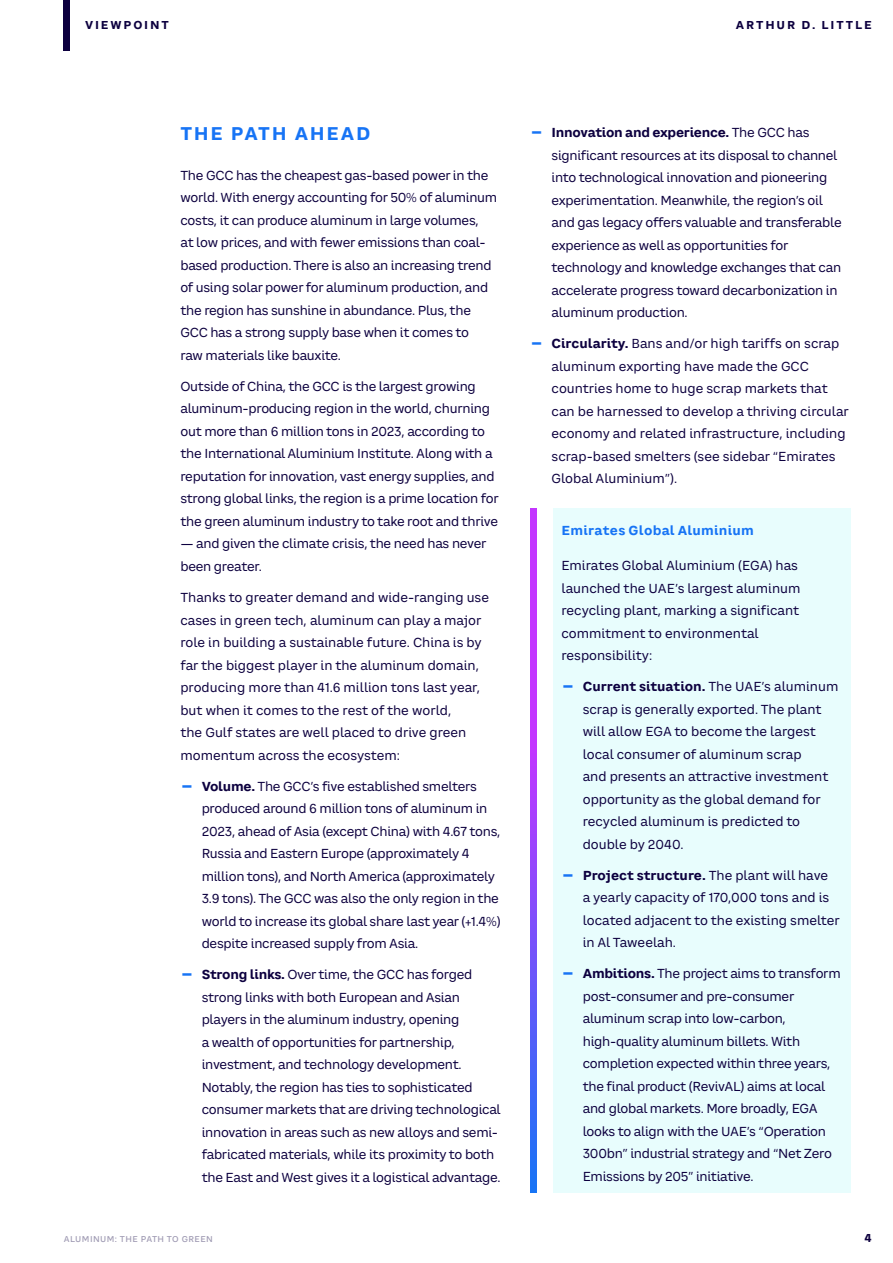
<style>
.page{position:relative;width:893px;height:1263px;background:#fff}
.page>*{position:absolute;margin:0;border:0;box-sizing:border-box;transform-origin:0 0}
.IN_SECTION_HEADING_LEVEL_1{font:700 18px "CA Saygon Text";letter-spacing:.09em;color:#1774f5}
.IN_BODYTEXT{font:12.75px/22.5px "CA Saygon Text";letter-spacing:-.02em;color:#0d003f}
.IN_BODYTEXT-2{font:12.75px/22.5px "CA Saygon Text";color:#0d003f}
.IN_BLUEBOX_HEADING{font:700 12.75px "CA Saygon Text";letter-spacing:.02em;color:#1774f5}
.t1{font:700 11.25px "CA Saygon Text";letter-spacing:.16em;color:#0d003f}
.t2{font:500 8.25px "CA Saygon Text";letter-spacing:.05em;color:#9e99b2}
.s1{font-size:27px;color:#1774f5}
.s2{font-weight:700}
</style>
<div class="page">
<div style="left:553px;top:508px;width:298px;height:685px;background:#e8fdfd"></div>
<svg style="left:530px;top:508px;width:7px;height:685px;background:#8a4afb"></svg>
<div style="left:64px;top:0;width:6px;height:51px;background:#0d003f"></div>
<p class="t1" style="left:85px;top:16px;width:85px">VIEWPOINT</p>
<p class="t1" style="left:736px;top:16px;width:137px">ARTHUR D. LITTLE</p>
<p class="IN_SECTION_HEADING_LEVEL_1" style="left:180px;top:120px;width:191px">THE PATH AHEAD</p>
<p class="IN_BODYTEXT" style="left:180px;top:164px;width:318px">The GCC has the cheapest gas-based power in the world. With energy accounting for 50% of aluminum costs, it can produce aluminum in large volumes,<br>at low prices, and with fewer emissions than coal&shy;based production. There is also an increasing trend of using solar power for aluminum production, and the region has sunshine in abundance. Plus, the GCC has a strong supply base when it comes to<br>raw materials like bauxite.</p>
<p class="IN_BODYTEXT" style="left:180px;top:375px;width:320px">Outside of China, the GCC is the largest growing aluminum-producing region in the world, churning out more than 6 million tons in 2023, according to the International Aluminium Institute. Along with a reputation for innovation, vast energy supplies, and strong global links, the region is a prime location for the green aluminum industry to take root and thrive</p>
<p class="IN_BODYTEXT" style="left:180px;top:533px;width:308px">— and given the climate crisis, the need has never been greater.</p>
<p class="IN_BODYTEXT-2" style="left:180px;top:586px;width:310px">Thanks to greater demand and wide-ranging use cases in green tech, aluminum can play a major role in building a sustainable future. China is by far the biggest player in the aluminum domain, producing more than 41.6 million tons last year, but when it comes to the rest of the world,<br>the Gulf states are well placed to drive green momentum across the ecosystem:</p>
<p class="IN_BODYTEXT" style="left:202px;top:775px;width:300px;text-indent:-21px"><span class="s1">-</span> <span class="s2">Volume.</span> The GCC’s five established smelters produced around 6 million tons of aluminum in 2023, ahead of Asia (except China) with 4.67 tons, Russia and Eastern Europe (approximately 4 million tons), and North America (approximately 3.9 tons). The GCC was also the only region in the world to increase its global share last year (+1.4%) despite increased supply from Asia.</p>
<p class="IN_BODYTEXT" style="left:202px;top:963px;width:301px;text-indent:-21px"><span class="s1">-</span> <span class="s2">Strong links.</span> Over time, the GCC has forged strong links with both European and Asian players in the aluminum industry, opening<br>a wealth of opportunities for partnership, investment, and technology development.<br>Notably, the region has ties to sophisticated consumer markets that are driving technological innovation in areas such as new alloys and semi&shy;fabricated materials, while its proximity to both the East and West gives it a logistical advantage.</p>
<p class="t2" style="left:64px;top:1233px;width:151px">ALUMINUM: THE PATH TO GREEN</p>
<p class="IN_BODYTEXT" style="left:552px;top:121px;width:292px;text-indent:-21px"><span class="s1">-</span> <span class="s2">Innovation and experience.</span> The GCC has significant resources at its disposal to channel into technological innovation and pioneering experimentation. Meanwhile, the region’s oil and gas legacy offers valuable and transferable experience as well as opportunities for technology and knowledge exchanges that can accelerate progress toward decarbonization in aluminum production.</p>
<p class="IN_BODYTEXT-2" style="left:552px;top:332px;width:299px;text-indent:-21px"><span class="s1">-</span> <span class="s2">Circularity.</span> Bans and/or high tariffs on scrap aluminum exporting have made the GCC countries home to huge scrap markets that can be harnessed to develop a thriving circular economy and related infrastructure, including scrap-based smelters (see sidebar “Emirates Global Aluminium”).</p>
<p class="IN_BLUEBOX_HEADING" style="left:561px;top:520px;width:194px">Emirates Global Aluminium</p>
<p class="IN_BODYTEXT-2" style="left:561px;top:554px;width:240px">Emirates Global Aluminium (EGA) has launched the UAE’s largest aluminum recycling plant, marking a significant commitment to environmental responsibility:</p>
<p class="IN_BODYTEXT-2" style="left:583px;top:675px;width:257px;text-indent:-21px"><span class="s1">-</span> <span class="s2">Current situation.</span> The UAE’s aluminum scrap is generally exported. The plant will allow EGA to become the largest local consumer of aluminum scrap<br>and presents an attractive investment opportunity as the global demand for recycled aluminum is predicted to double by 2040.</p>
<p class="IN_BODYTEXT-2" style="left:583px;top:864px;width:259px;text-indent:-21px"><span class="s1">-</span> <span class="s2">Project structure.</span> The plant will have<br>a yearly capacity of 170,000 tons and is located adjacent to the existing smelter in Al Taweelah.</p>
<p class="IN_BODYTEXT" style="left:583px;top:962px;width:259px;text-indent:-21px"><span class="s1">-</span> <span class="s2">Ambitions.</span> The project aims to transform post-consumer and pre-consumer aluminum scrap into low-carbon, high-quality aluminum billets. With completion expected within three years, the final product (RevivAL) aims at local and global markets. More broadly, EGA looks to align with the UAE’s “Operation 300bn” industrial strategy and “Net Zero Emissions by 205” initiative.</p>
<p class="t1" style="left:864px;top:1229px;width:9px">4</p>
</div>
